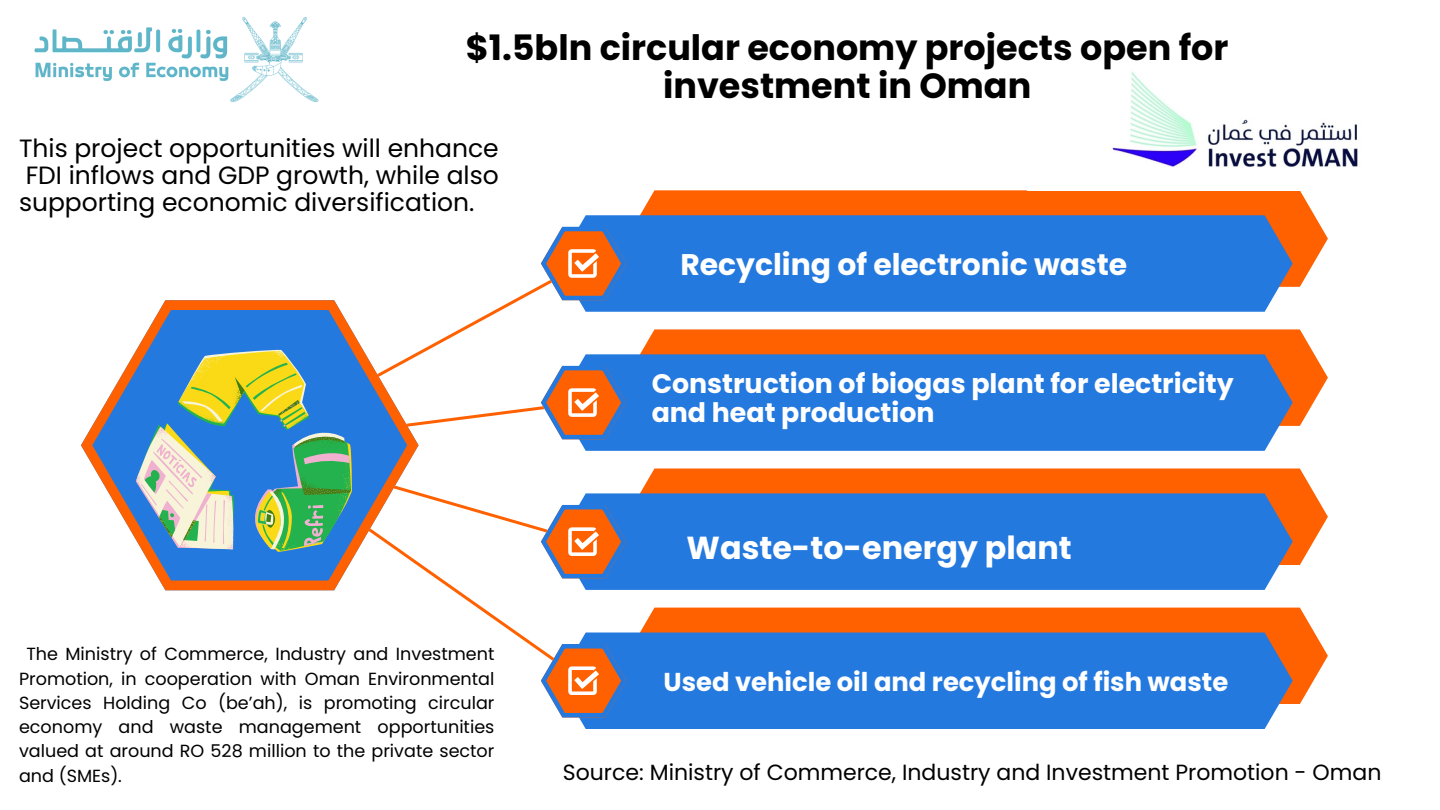
<style>
.page{position:relative;width:1440px;height:810px;background:#fff}
.page>*{position:absolute;margin:0;border:0;box-sizing:border-box;transform-origin:0 0}
.t1{font:700 35px/38.2px "Poppins";color:#000;text-align:center}
.t2{font:700 31.8px "Poppins";color:#fff}
.t3{font:700 29.8px "Poppins";color:#fff}
.t4{font:700 26.8px/29.2px "Poppins";color:#fff}
.t5{font:700 25.8px "Poppins";color:#fff}
.t6{font:25px "Poppins";color:#000}
.t7{font:22px "Poppins";color:#000}
.t8{font:17.6px/24.3px "Poppins";color:#000;text-align:justify}
</style>
<div class="page">
<svg style="left:81px;top:300px;width:337px;height:290px"></svg>
<svg style="left:640px;top:190px;width:688px;height:97px;background:#ff7019"></svg>
<div style="left:562px;top:215px;width:731px;height:97px;background:#2479df"></div>
<svg style="left:640px;top:329px;width:688px;height:97px;background:#ff6f17"></svg>
<div style="left:562px;top:354px;width:731px;height:97px;background:#2479df"></div>
<svg style="left:640px;top:469px;width:688px;height:96px;background:#ff6d14"></svg>
<div style="left:626px;top:493px;width:667px;height:97px;background:#2479df"></div>
<svg style="left:626px;top:608px;width:702px;height:96px;background:#fb6e19"></svg>
<div style="left:562px;top:633px;width:731px;height:96px;background:#2479df"></div>
<svg style="left:374px;top:227px;width:252px;height:212px"></svg>
<svg style="left:365px;top:483px;width:261px;height:234px"></svg>
<img style="left:34px;top:17px;width:285px;height:86px">
<svg style="left:136px;top:349px;width:216px;height:203px;background:#71a4a3"></svg>
<img style="left:1112px;top:72px;width:246px;height:95px">
<p class="t1" style="left:466px;top:29px;width:764px">$1.5bln circular economy projects open for investment in Oman</p>
<p class="t6" style="left:19px;top:131px;width:481px">This project opportunities will enhance</p>
<p class="t6" style="left:26px;top:158px;width:475px">FDI inflows and GDP growth, while also</p>
<p class="t6" style="left:19px;top:185px;width:457px">supporting economic diversification.</p>
<p class="t8" style="left:19px;top:642px;width:477px;text-indent:7px">The Ministry of Commerce, Industry and Investment Promotion, in cooperation with Oman Environmental Services Holding Co (be’ah), is promoting circular economy and waste management opportunities valued at around RO 528 million to the private sector and (SMEs).</p>
<p class="t3" style="left:680px;top:243px;width:449px">Recycling of electronic waste</p>
<p class="t4" style="left:652px;top:369px;width:584px">Construction of biogas plant for electricity and heat production</p>
<p class="t2" style="left:687px;top:526px;width:387px">Waste-to-energy plant</p>
<p class="t5" style="left:664px;top:664px;width:566px">Used vehicle oil and recycling of fish waste</p>
<p class="t7" style="left:563px;top:757px;width:820px">Source: Ministry of Commerce, Industry and Investment Promotion - Oman</p>
</div>
